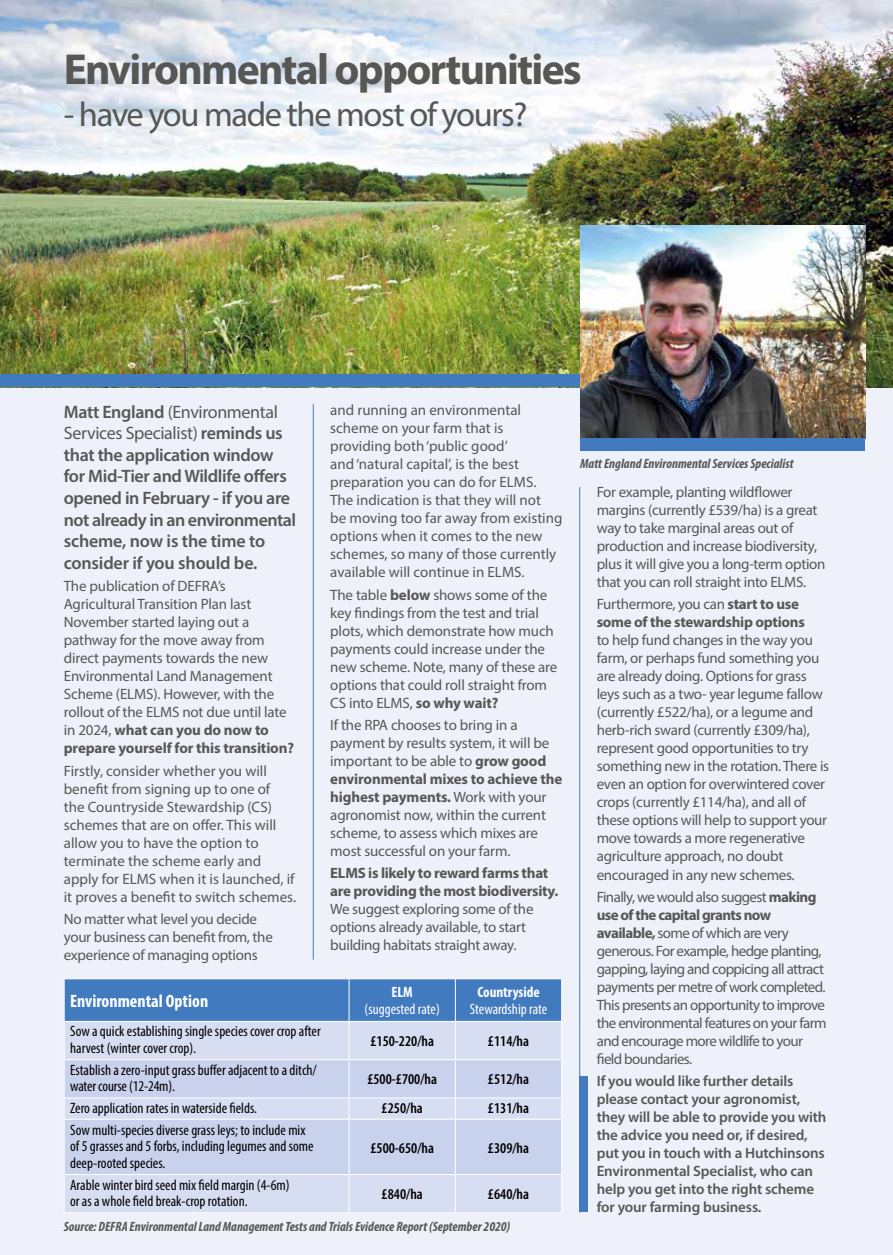
<style>
.page{position:relative;width:893px;height:1255px;background:#fff}
.page>*{position:absolute;margin:0;border:0;box-sizing:border-box;transform-origin:0 0}
.t1{font:700 43.5px "Myriad Pro";letter-spacing:-.04em;color:#575756}
.t2{font:34.5px "Myriad Pro";letter-spacing:-.04em;color:#575756}
.t3{font:600 18px/21.6px "Myriad Pro";letter-spacing:-.02em;color:#575756}
.t4{font:700 condensed 18px "Myriad Pro";color:#fff}
.t5{font:15px/18px "Myriad Pro";letter-spacing:-.02em;color:#575756}
.t6{font:15px/18px "Myriad Pro";color:#575756}
.t7{font:condensed 15px/16.5px "Myriad Pro";color:#000}
.t8{font:15px/18px "Myriad Pro";letter-spacing:-.04em;color:#575756}
.t9{font:600 15px/18px "Myriad Pro";letter-spacing:-.01em;color:#575756}
.t10{font:700 15px/18px "Myriad Pro";letter-spacing:-.02em;color:#575756}
.t11{font:600 condensed 15px "Myriad Pro";color:#000}
.t12{font:condensed 15px "Myriad Pro";color:#fff}
.t13{font:700 condensed 15px "Myriad Pro";color:#fff}
.t14{font:italic 700 condensed 13.5px "Myriad Pro";color:#575756}
.s1{font-weight:400}
.s2{font-weight:700}
</style>
<div class="page">
<div style="left:0;top:0;width:893px;height:1254px;background:#eef1fa"></div>
<div style="left:579px;top:1076px;width:9px;height:135px;background:#417abe"></div>
<hr style="left:313px;top:404px;width:1px;height:555px;background:#417abe">
<hr style="left:579px;top:487px;width:1px;height:725px;background:#417abe">
<img style="left:0;top:0;width:893px;height:387px">
<div style="left:0;top:374px;width:580px;height:13px;background:#417abe"></div>
<div style="left:65px;top:979px;width:496px;height:41px;background:#417abe"></div>
<div style="left:65px;top:1022px;width:496px;height:190px;background:#d8def2"></div>
<svg style="left:65px;top:1060px;width:496px;height:114px;background:#ccd4ed"></svg>
<hr style="left:64px;top:978px;width:285px;height:1px;background:#fff">
<hr style="left:64px;top:979px;width:1px;height:41px;background:#fff">
<hr style="left:349px;top:978px;width:106px;height:1px;background:#fff">
<hr style="left:349px;top:979px;width:1px;height:41px;background:#fff">
<hr style="left:455px;top:978px;width:107px;height:1px;background:#fff">
<hr style="left:455px;top:979px;width:1px;height:41px;background:#fff">
<hr style="left:561px;top:979px;width:1px;height:41px;background:#fff">
<hr style="left:64px;top:1020px;width:285px;height:1px;background:#fff">
<hr style="left:64px;top:1021px;width:1px;height:38px;background:#fff">
<hr style="left:349px;top:1020px;width:106px;height:1px;background:#fff">
<hr style="left:349px;top:1021px;width:1px;height:38px;background:#fff">
<hr style="left:455px;top:1020px;width:107px;height:1px;background:#fff">
<hr style="left:455px;top:1021px;width:1px;height:38px;background:#fff">
<hr style="left:561px;top:1021px;width:1px;height:38px;background:#fff">
<hr style="left:64px;top:1059px;width:285px;height:1px;background:#fff">
<hr style="left:64px;top:1059px;width:1px;height:38px;background:#fff">
<hr style="left:349px;top:1059px;width:106px;height:1px;background:#fff">
<hr style="left:349px;top:1059px;width:1px;height:38px;background:#fff">
<hr style="left:455px;top:1059px;width:107px;height:1px;background:#fff">
<hr style="left:455px;top:1059px;width:1px;height:38px;background:#fff">
<hr style="left:561px;top:1059px;width:1px;height:38px;background:#fff">
<hr style="left:64px;top:1097px;width:285px;height:1px;background:#fff">
<hr style="left:349px;top:1097px;width:106px;height:1px;background:#fff">
<svg style="left:349px;top:1098px;width:1px;height:20px"></svg>
<hr style="left:455px;top:1097px;width:107px;height:1px;background:#fff">
<svg style="left:455px;top:1098px;width:1px;height:20px"></svg>
<hr style="left:64px;top:1118px;width:285px;height:1px;background:#fff">
<hr style="left:64px;top:1119px;width:1px;height:55px;background:#fff">
<hr style="left:349px;top:1118px;width:106px;height:1px;background:#fff">
<hr style="left:349px;top:1119px;width:1px;height:55px;background:#fff">
<hr style="left:455px;top:1118px;width:107px;height:1px;background:#fff">
<hr style="left:455px;top:1119px;width:1px;height:55px;background:#fff">
<hr style="left:561px;top:1119px;width:1px;height:55px;background:#fff">
<hr style="left:64px;top:1174px;width:285px;height:1px;background:#fff">
<hr style="left:64px;top:1174px;width:1px;height:38px;background:#fff">
<hr style="left:349px;top:1174px;width:106px;height:1px;background:#fff">
<hr style="left:349px;top:1174px;width:1px;height:38px;background:#fff">
<hr style="left:455px;top:1174px;width:107px;height:1px;background:#fff">
<hr style="left:455px;top:1174px;width:1px;height:38px;background:#fff">
<hr style="left:561px;top:1174px;width:1px;height:38px;background:#fff">
<hr style="left:64px;top:1212px;width:285px;height:1px;background:#fff">
<hr style="left:349px;top:1212px;width:106px;height:1px;background:#fff">
<hr style="left:455px;top:1212px;width:107px;height:1px;background:#fff">
<img style="left:580px;top:225px;width:285px;height:213px">
<div style="left:580px;top:438px;width:285px;height:13px;background:#417abe"></div>
<h1 class="t1" style="left:64px;top:41px;width:519px">Environmental opportunities</h1>
<h2 class="t2" style="left:64px;top:93px;width:465px">- have you made the most of yours?</h2>
<p class="t3" style="left:64px;top:400px;width:234px">Matt England <span class="s1">(Environmental<br>Services Specialist)</span> reminds us that the application window for Mid-Tier and Wildlife offers opened in February - if you are not already in an environmental scheme, now is the time to consider if you should be.</p>
<p class="t5" style="left:64px;top:577px;width:232px">The publication of DEFRA’s<br>Agricultural Transition Plan last<br>November started laying out a pathway for the move away from direct payments towards the new<br>Environmental Land Management<br>Scheme (ELMS). However, with the rollout of the ELMS not due until late in 2024, <span class="s2">what can you do now to prepare yourself for this transition?</span></p>
<p class="t6" style="left:64px;top:761px;width:234px">Firstly, consider whether you will benefit from signing up to one of<br>the Countryside Stewardship (CS) schemes that are on offer. This will allow you to have the option to terminate the scheme early and apply for ELMS when it is launched, if it proves a benefit to switch schemes.</p>
<p class="t5" style="left:64px;top:909px;width:211px">No matter what level you decide your business can benefit from, the experience of managing options</p>
<p class="t4" style="left:70px;top:989px;width:140px">Environmental Option</p>
<p class="t6" style="left:330px;top:401px;width:234px">and running an environmental scheme on your farm that is providing both ‘public good’<br>and ‘natural capital’, is the best preparation you can do for ELMS.<br>The indication is that they will not<br>be moving too far away from existing options when it comes to the new schemes, so many of those currently available will continue in ELMS.</p>
<p class="t5" style="left:330px;top:585px;width:229px">The table <span class="s2">below</span> shows some of the key findings from the test and trial plots, which demonstrate how much payments could increase under the new scheme. Note, many of these are options that could roll straight from CS into ELMS, <span class="s2">so why wait?</span></p>
<p class="t5" style="left:330px;top:715px;width:234px">If the RPA chooses to bring in a payment by results system, it will be important to be able to <span class="s2">grow good environmental mixes to achieve the highest payments.</span> Work with your agronomist now, within the current scheme, to assess which mixes are most successful on your farm.</p>
<p class="t10" style="left:330px;top:863px;width:229px">ELMS is likely to reward farms that are providing the most biodiversity.</p>
<p class="t5" style="left:330px;top:900px;width:205px">We suggest exploring some of the options already available, to start building habitats straight away.</p>
<p class="t13" style="left:392px;top:983px;width:23px">ELM</p>
<p class="t12" style="left:365px;top:999px;width:77px">(suggested rate)</p>
<p class="t13" style="left:477px;top:983px;width:64px">Countryside</p>
<p class="t12" style="left:470px;top:999px;width:79px">Stewardship rate</p>
<p class="t7" style="left:70px;top:1022px;width:252px">Sow a quick establishing single species cover crop after harvest (winter cover crop).</p>
<p class="t11" style="left:370px;top:1031px;width:65px">£150-220/ha</p>
<p class="t11" style="left:488px;top:1031px;width:43px">£114/ha</p>
<p class="t7" style="left:70px;top:1061px;width:248px">Establish a zero-input grass buffer adjacent to a ditch/ water course (12-24m).</p>
<p class="t11" style="left:367px;top:1070px;width:71px">£500-£700/ha</p>
<p class="t11" style="left:488px;top:1070px;width:43px">£512/ha</p>
<p class="t7" style="left:70px;top:1099px;width:188px">Zero application rates in waterside fields.</p>
<p class="t11" style="left:382px;top:1098px;width:43px">£250/ha</p>
<p class="t11" style="left:488px;top:1098px;width:43px">£131/ha</p>
<p class="t7" style="left:70px;top:1121px;width:245px">Sow multi-species diverse grass leys; to include mix of 5 grasses and 5 forbs, including legumes and some deep-rooted species.</p>
<p class="t11" style="left:370px;top:1138px;width:65px">£500-650/ha</p>
<p class="t11" style="left:488px;top:1138px;width:43px">£309/ha</p>
<p class="t7" style="left:70px;top:1176px;width:221px">Arable winter bird seed mix field margin (4-6m) or as a whole field break-crop rotation.</p>
<p class="t11" style="left:382px;top:1184px;width:43px">£840/ha</p>
<p class="t11" style="left:488px;top:1184px;width:43px">£640/ha</p>
<p class="t14" style="left:64px;top:1217px;width:448px">Source: DEFRA Environmental Land Management Tests and Trials Evidence Report (September 2020)</p>
<p class="t14" style="left:580px;top:455px;width:215px">Matt England Environmental Services Specialist</p>
<p class="t5" style="left:597px;top:483px;width:230px">For example, planting wildflower margins (currently £539/ha) is a great way to take marginal areas out of production and increase biodiversity, plus it will give you a long-term option that you can roll straight into ELMS.</p>
<p class="t10" style="left:597px;top:594px;width:210px"><span class="s1">Furthermore, you can</span> start to use some of the stewardship options</p>
<p class="t5" style="left:597px;top:631px;width:234px">to help fund changes in the way you farm, or perhaps fund something you are already doing. Options for grass leys such as a two- year legume fallow (currently £522/ha), or a legume and herb-rich sward (currently £309/ha), represent good opportunities to try something new in the rotation. There is even an option for overwintered cover crops (currently £114/ha), and all of these options will help to support your move towards a more regenerative agriculture approach, no doubt encouraged in any new schemes.</p>
<p class="t8" style="left:597px;top:887px;width:231px">Finally, we would also suggest <span class="s2">making use of the capital grants now available,</span> some of which are very generous. For example, hedge planting, gapping, laying and coppicing all attract payments per metre of work completed.<br>This presents an opportunity to improve the environmental features on your farm and encourage more wildlife to your field boundaries.</p>
<p class="t9" style="left:597px;top:1071px;width:231px">If you would like further details please contact your agronomist, they will be able to provide you with the advice you need or, if desired, put you in touch with a Hutchinsons Environmental Specialist, who can help you get into the right scheme for your farming business.</p>
</div>
